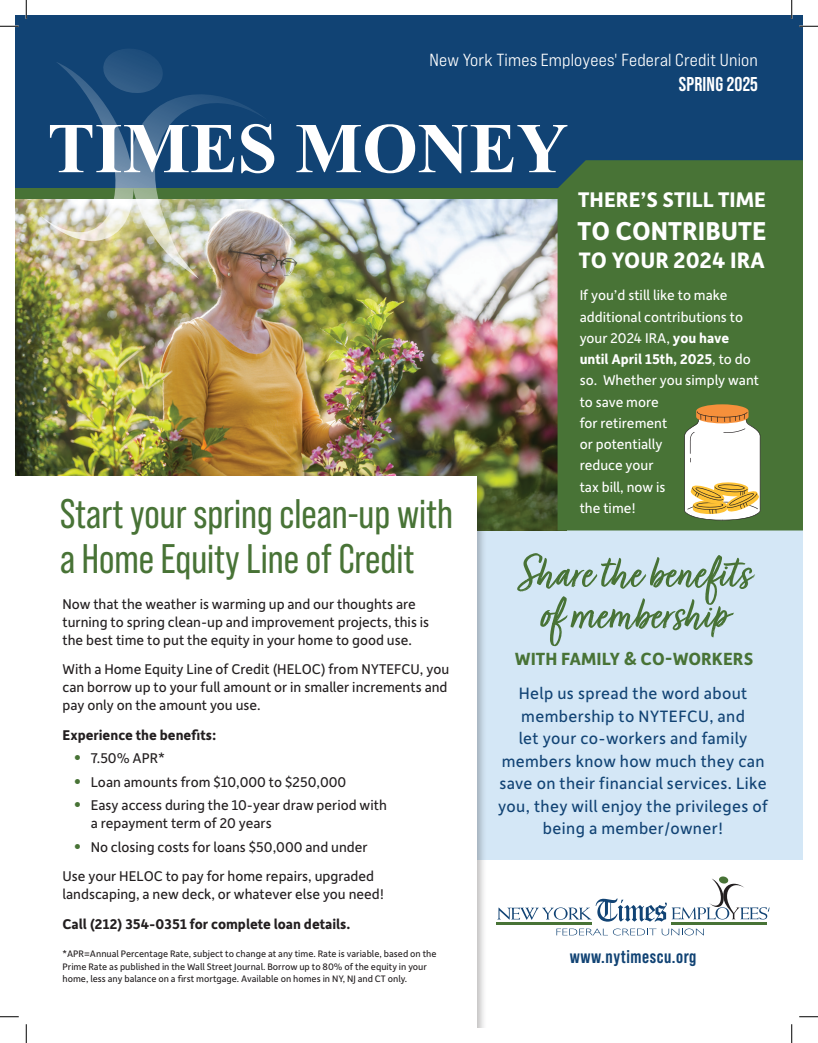
<style>
.page{position:relative;width:818px;height:1043px;background:#fff}
.page>*{position:absolute;margin:0;border:0;box-sizing:border-box;transform-origin:0 0}
.t1{font:700 71.25px "Times New Roman";color:#fff}
.t2{font:50px/41.2px "Turbinado Pro";color:#487336;text-align:center}
.t3{font:41.25px/45px "Bebas Neue Pro";color:#487336}
.t4{font:700 27.5px "Depot New";color:#fff}
.t5{font:700 23.75px "Depot New";color:#fff}
.t6{font:700 22.5px "Depot New";color:#fff}
.t7{font:700 20px "Bebas Neue Pro";letter-spacing:.01em;color:#fff}
.t8{font:700 18.75px "Depot New";color:#487336}
.t9{font:700 18.75px "Bebas Neue Pro";letter-spacing:.03em;color:#114374}
.t10{font:17.5px/22.5px "Depot New";letter-spacing:.02em;color:#114374;text-align:center}
.t11{font:17.5px "Bebas Neue Pro Exp Md";letter-spacing:.01em;color:#fff}
.t12{font:15px/18px "Depot New";color:#231f20}
.t13{font:15px/21.2px "Depot New";color:#fff}
.t14{font:700 15px "Depot New";color:#231f20}
.t15{font:10px/12px "Depot New";color:#231f20}
.s1{font-size:17.5px;color:#487336}
.s2{font-weight:700}
</style>
<div class="page">
<div style="left:15px;top:15px;width:787px;height:180px;background:#114374"></div>
<div style="left:476px;top:530px;width:326px;height:330px;background:#d4e7f6"></div>
<img style="left:15px;top:199px;width:542px;height:331px">
<div style="left:15px;top:473px;width:472px;height:555px;background:#231f20;opacity:.28"></div>
<div style="left:15px;top:476px;width:461px;height:552px;background:#fff"></div>
<div style="left:15px;top:188px;width:787px;height:11px;background:#487336"></div>
<img style="left:39px;top:49px;width:229px;height:230px">
<div style="left:557px;top:160px;width:245px;height:370px;background:#487336"></div>
<svg style="left:684px;top:404px;width:76px;height:117px"></svg>
<hr style="left:496px;top:922px;width:96px;height:3px;background:#487336">
<hr style="left:671px;top:922px;width:95px;height:3px;background:#487336">
<svg style="left:556px;top:928px;width:148px;height:7px"></svg>
<svg style="left:497px;top:876px;width:272px;height:45px"></svg>
<svg style="left:0;top:25px;width:19px;height:2px"></svg>
<svg style="left:799px;top:25px;width:19px;height:2px"></svg>
<svg style="left:0;top:1016px;width:19px;height:1px"></svg>
<svg style="left:799px;top:1016px;width:19px;height:1px"></svg>
<svg style="left:25px;top:0;width:2px;height:19px"></svg>
<svg style="left:25px;top:1024px;width:2px;height:18px"></svg>
<svg style="left:790px;top:0;width:2px;height:19px"></svg>
<svg style="left:791px;top:1024px;width:1px;height:18px"></svg>
<p class="t11" style="left:429px;top:49px;width:330px">New York Times Employees' Federal Credit Union</p>
<p class="t7" style="left:678px;top:73px;width:81px">SPRING 2025</p>
<p class="t1" style="left:47px;top:99px;width:522px">TIMES MONEY</p>
<p class="t3" style="left:60px;top:491px;width:394px">Start your spring clean-up with a Home Equity Line of Credit</p>
<p class="t12" style="left:62px;top:594px;width:368px">Now that the weather is warming up and our thoughts are turning to spring clean-up and improvement projects, this is the best time to put the equity in your home to good use.</p>
<p class="t12" style="left:62px;top:659px;width:388px;text-align:justify">With a Home Equity Line of Credit (HELOC) from NYTEFCU, you can borrow up to your full amount or in smaller increments and pay only on the amount you use.</p>
<p class="t14" style="left:62px;top:724px;width:155px">Experience the benefits:</p>
<p class="t12" style="left:74px;top:748px;width:93px"><span class="s1">•</span> 7.50% APR*</p>
<p class="t12" style="left:74px;top:772px;width:274px"><span class="s1">•</span> Loan amounts from $10,000 to $250,000</p>
<p class="t12" style="left:91px;top:795px;width:297px;text-indent:-17px"><span class="s1">•</span> Easy access during the 10-year draw period with a repayment term of 20 years</p>
<p class="t12" style="left:74px;top:837px;width:295px"><span class="s1">•</span> No closing costs for loans $50,000 and under</p>
<p class="t12" style="left:62px;top:866px;width:323px">Use your HELOC to pay for home repairs, upgraded landscaping, a new deck, or whatever else you need!</p>
<p class="t14" style="left:62px;top:913px;width:289px">Call (212) 354-0351 for complete loan details.</p>
<p class="t15" style="left:62px;top:947px;width:375px">*APR=Annual Percentage Rate, subject to change at any time. Rate is variable, based on the<br>Prime Rate as published in the Wall Street Journal. Borrow up to 80% of the equity in your home, less any balance on a first mortgage. Available on homes in NY, NJ and CT only.</p>
<p class="t6" style="left:578px;top:184px;width:189px">THERE’S STILL TIME</p>
<p class="t4" style="left:577px;top:213px;width:190px">TO CONTRIBUTE</p>
<p class="t5" style="left:578px;top:245px;width:188px">TO YOUR 2024 IRA</p>
<p class="t13" style="left:579px;top:284px;width:181px">If you’d still like to make additional contributions to your 2024 IRA, <span class="s2">you have until April 15th, 2025</span>, to do so. Whether you simply want to save more<br>for retirement<br>or potentially<br>reduce your<br>tax bill, now is<br>the time!</p>
<p class="t2" style="left:517px;top:557px;width:235px">Share the benefits of membership</p>
<p class="t8" style="left:515px;top:646px;width:240px">WITH FAMILY &amp; CO-WORKERS</p>
<p class="t10" style="left:498px;top:681px;width:271px">Help us spread the word about membership to NYTEFCU, and<br>let your co-workers and family members know how much they can save on their financial services. Like you, they will enjoy the privileges of being a member/owner!</p>
<p class="t9" style="left:569px;top:945px;width:128px">www.nytimescu.org</p>
</div>
